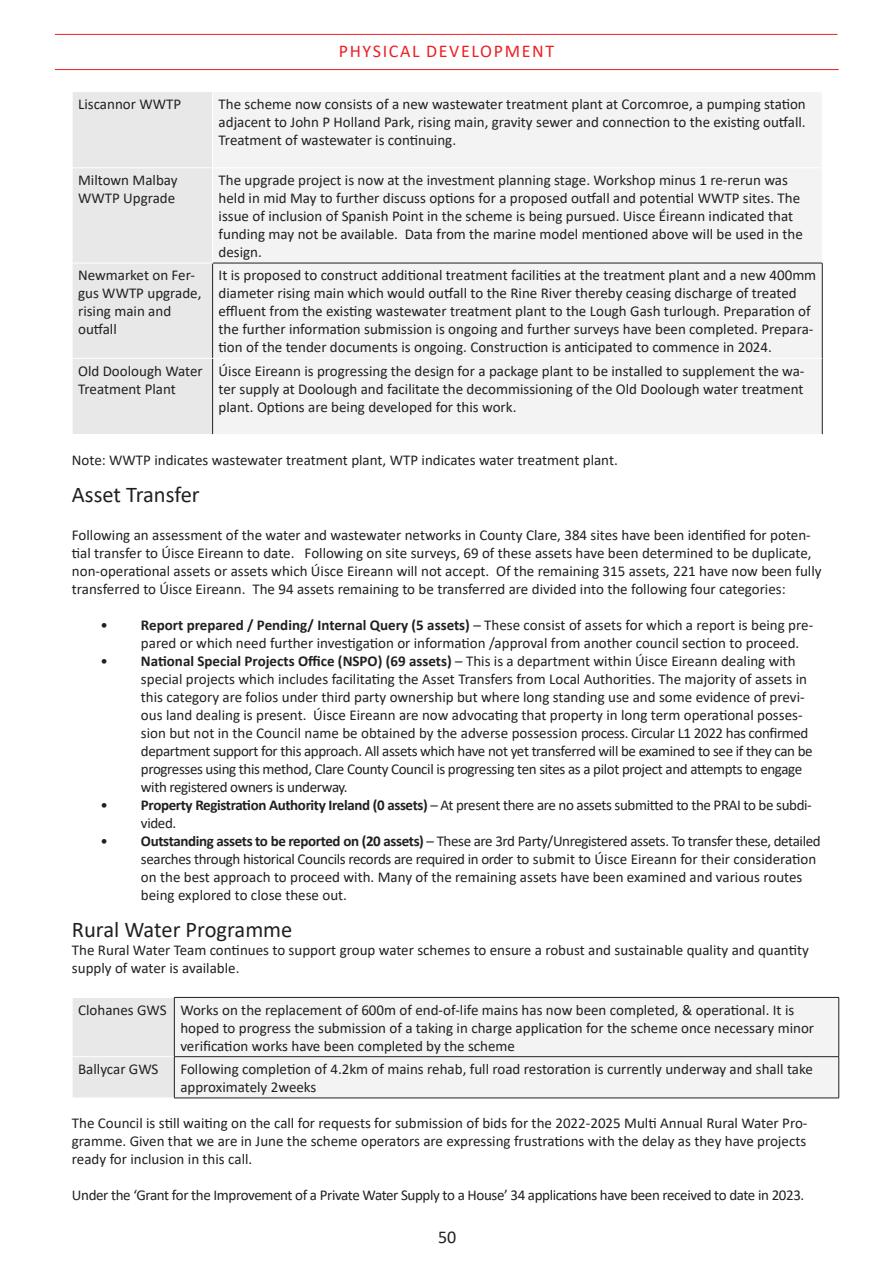
<style>
.page{position:relative;width:893px;height:1263px;background:#fff}
.page>*{position:absolute;margin:0;border:0;box-sizing:border-box;transform-origin:0 0}
.t1{font:22.5px "Calibri";color:#231f20}
.t2{font:18px "Calibri";letter-spacing:.09em;color:#ee1f23}
.t3{font:18px "Calibri";color:#231f20}
.t4{font:15px/18px "Calibri";color:#231f20}
.t5{font:15px/18px "Calibri";letter-spacing:-.025em;color:#231f20}
.s1{font-weight:700}
</style>
<div class="page">
<hr style="left:55px;top:69px;width:784px;height:1px;background:#ee1f23">
<hr style="left:55px;top:34px;width:782px;height:1px;background:#ee1f23">
<div style="left:73px;top:92px;width:139px;height:342px;background:#e8e8e9"></div>
<div style="left:213px;top:92px;width:609px;height:342px;background:#f3f3f3"></div>
<hr style="left:213px;top:263px;width:609px;height:1px;background:#231f20">
<hr style="left:212px;top:263px;width:1px;height:95px;background:#231f20">
<hr style="left:822px;top:263px;width:1px;height:95px;background:#231f20">
<hr style="left:212px;top:358px;width:1px;height:76px;background:#231f20">
<hr style="left:822px;top:358px;width:1px;height:76px;background:#231f20">
<hr style="left:72px;top:168px;width:141px;height:1px;background:#fff">
<hr style="left:72px;top:263px;width:141px;height:1px;background:#fff">
<hr style="left:72px;top:358px;width:141px;height:1px;background:#fff">
<hr style="left:213px;top:168px;width:609px;height:1px;background:#fff">
<hr style="left:213px;top:358px;width:609px;height:1px;background:#fff">
<div style="left:73px;top:998px;width:101px;height:100px;background:#e8e8e9"></div>
<div style="left:175px;top:998px;width:663px;height:100px;background:#f3f3f3"></div>
<hr style="left:72px;top:1056px;width:102px;height:1px;background:#fff">
<hr style="left:174px;top:997px;width:665px;height:1px;background:#231f20">
<hr style="left:174px;top:997px;width:1px;height:59px;background:#231f20">
<hr style="left:838px;top:997px;width:1px;height:59px;background:#231f20">
<hr style="left:174px;top:1056px;width:665px;height:1px;background:#231f20">
<hr style="left:174px;top:1057px;width:1px;height:41px;background:#231f20">
<hr style="left:838px;top:1057px;width:1px;height:41px;background:#231f20">
<hr style="left:174px;top:1098px;width:665px;height:1px;background:#231f20">
<p class="t2" style="left:339px;top:39px;width:217px">PHYSICAL DEVELOPMENT</p>
<p class="t4" style="left:78px;top:95px;width:105px">Liscannor WWTP</p>
<p class="t4" style="left:219px;top:95px;width:589px;text-align:justify">The scheme now consists of a new wastewater treatment plant at Corcomroe, a pumping station adjacent to John P Holland Park, rising main, gravity sewer and connection to the existing outfall.<br>Treatment of wastewater is continuing.</p>
<p class="t4" style="left:78px;top:171px;width:101px">Miltown Malbay<br>WWTP Upgrade</p>
<p class="t4" style="left:219px;top:171px;width:586px">The upgrade project is now at the investment planning stage. Workshop minus 1 re-rerun was held in mid May to further discuss options for a proposed outfall and potential WWTP sites. The issue of inclusion of Spanish Point in the scheme is being pursued. Uisce Éireann indicated that funding may not be available. Data from the marine model mentioned above will be used in the design.</p>
<p class="t4" style="left:78px;top:266px;width:125px">Newmarket on Fer&shy;gus WWTP upgrade, rising main and outfall</p>
<p class="t4" style="left:219px;top:266px;width:599px">It is proposed to construct additional treatment facilities at the treatment plant and a new 400mm diameter rising main which would outfall to the Rine River thereby ceasing discharge of treated effluent from the existing wastewater treatment plant to the Lough Gash turlough. Preparation of the further information submission is ongoing and further surveys have been completed. Prepara&shy;tion of the tender documents is ongoing. Construction is anticipated to commence in 2024.</p>
<p class="t4" style="left:78px;top:361px;width:126px">Old Doolough Water<br>Treatment Plant</p>
<p class="t4" style="left:219px;top:361px;width:587px;text-align:justify">Úisce Eireann is progressing the design for a package plant to be installed to supplement the wa&shy;ter supply at Doolough and facilitate the decommissioning of the Old Doolough water treatment plant. Options are being developed for this work.</p>
<p class="t4" style="left:72px;top:450px;width:547px">Note: WWTP indicates wastewater treatment plant, WTP indicates water treatment plant.</p>
<h1 class="t1" style="left:72px;top:479px;width:129px">Asset Transfer</h1>
<p class="t4" style="left:72px;top:525px;width:751px">Following an assessment of the water and wastewater networks in County Clare, 384 sites have been identified for poten&shy;tial transfer to Úisce Eireann to date. Following on site surveys, 69 of these assets have been determined to be duplicate, non-operational assets or assets which Úisce Eireann will not accept. Of the remaining 315 assets, 221 have now been fully transferred to Úisce Eireann. The 94 assets remaining to be transferred are divided into the following four categories:</p>
<p class="t4" style="left:141px;top:615px;width:674px;text-indent:-41px">• <span class="s1">Report prepared / Pending/ Internal Query (5 assets)</span> – These consist of assets for which a report is being pre&shy;pared or which need further investigation or information /approval from another council section to proceed.</p>
<p class="t4" style="left:141px;top:651px;width:673px;text-indent:-41px">• <span class="s1">National Special Projects Office (NSPO) (69 assets)</span> – This is a department within Úisce Eireann dealing with special projects which includes facilitating the Asset Transfers from Local Authorities. The majority of assets in this category are folios under third party ownership but where long standing use and some evidence of previ&shy;ous land dealing is present. Úisce Eireann are now advocating that property in long term operational posses&shy;sion but not in the Council name be obtained by the adverse possession process. Circular L1 2022 has confirmed department support for this approach. All assets which have not yet transferred will be examined to see if they can be progresses using this method, Clare County Council is progressing ten sites as a pilot project and attempts to engage with registered owners is underway.</p>
<p class="t5" style="left:141px;top:795px;width:672px;text-indent:-40px">• <span class="s1">Property Registration Authority Ireland (0 assets)</span> – At present there are no assets submitted to the PRAI to be subdi&shy;vided.</p>
<p class="t4" style="left:141px;top:831px;width:681px;text-indent:-40px">• <span class="s1">Outstanding assets to be reported on (20 assets)</span> – These are 3rd Party/Unregistered assets. To transfer these, detailed searches through historical Councils records are required in order to submit to Úisce Eireann for their consideration on the best approach to proceed with. Many of the remaining assets have been examined and various routes being explored to close these out.</p>
<h1 class="t1" style="left:72px;top:914px;width:222px">Rural Water Programme</h1>
<p class="t4" style="left:72px;top:941px;width:738px">The Rural Water Team continues to support group water schemes to ensure a robust and sustainable quality and quantity supply of water is available.</p>
<p class="t4" style="left:180px;top:1000px;width:635px;text-indent:-102px">Clohanes GWS Works on the replacement of 600m of end-of-life mains has now been completed, &amp; operational. It is hoped to progress the submission of a taking in charge application for the scheme once necessary minor verification works have been completed by the scheme</p>
<p class="t4" style="left:78px;top:1059px;width:82px">Ballycar GWS</p>
<p class="t4" style="left:180px;top:1059px;width:634px">Following completion of 4.2km of mains rehab, full road restoration is currently underway and shall take approximately 2weeks</p>
<p class="t4" style="left:72px;top:1114px;width:737px;text-align:justify">The Council is still waiting on the call for requests for submission of bids for the 2022-2025 Multi Annual Rural Water Pro&shy;gramme. Given that we are in June the scheme operators are expressing frustrations with the delay as they have projects ready for inclusion in this call.</p>
<p class="t5" style="left:72px;top:1186px;width:734px">Under the ‘Grant for the Improvement of a Private Water Supply to a House’ 34 applications have been received to date in 2023.</p>
<p class="t3" style="left:438px;top:1224px;width:20px">50</p>
</div>
